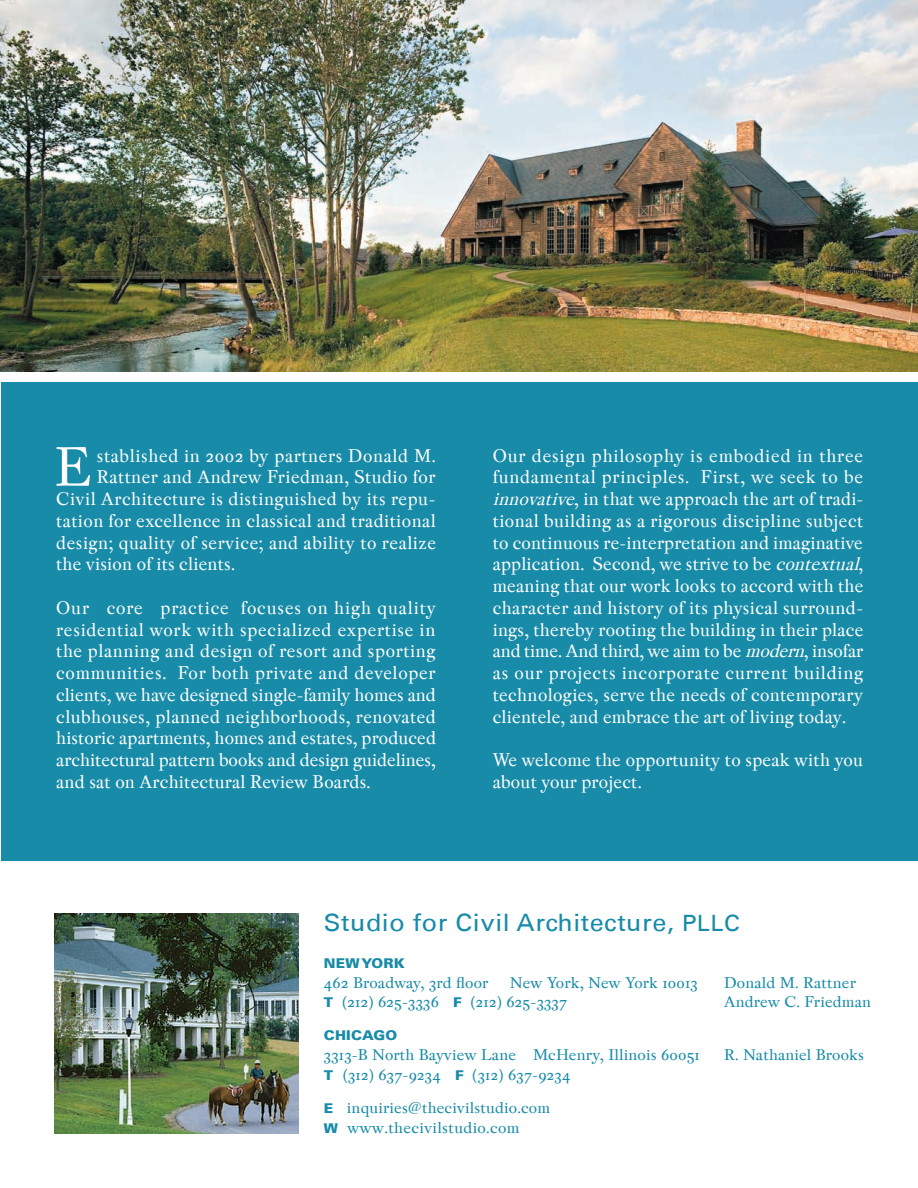
<style>
.page{position:relative;width:918px;height:1188px;background:#fff}
.page>*{position:absolute;margin:0;border:0;box-sizing:border-box;transform-origin:0 0}
.t1{font:58.5px "Pradell";color:#fff}
.t2{font:24px "Univers LT";letter-spacing:.02em;color:#178ba8;scale:1.05 1}
.t3{font:19.5px/21.8px "Pradell";letter-spacing:.02em;color:#fff;text-align:justify}
.t4{font:16.5px/19.8px "Pradell";letter-spacing:.01em;color:#178ba8;scale:1.05 1}
.t5{font:900 13.5px "Univers LT";letter-spacing:.01em;color:#178ba8;scale:1.05 1}
.s1{font-style:italic}
.s2{font-size:22.5px}
.s3{font-family:"Univers LT";font-weight:900;font-size:13.5px}
</style>
<div class="page">
<img style="left:1px;top:0;width:917px;height:372px">
<div style="left:1px;top:382px;width:917px;height:479px;background:#178ba8"></div>
<img style="left:54px;top:914px;width:244px;height:220px">
<h1 class="t1" style="left:55px;top:434px;width:38px">E</h1>
<p class="t3" style="left:493px;top:445px;width:373px">Our design philosophy is embodied in three fundamental principles. First, we seek to be <span class="s1">innovative</span>, in that we approach the art of tradi&shy;tional building as a rigorous discipline subject to continuous re-interpretation and imaginative application. Second, we strive to be <span class="s1">contextual</span>, meaning that our work looks to accord with the character and history of its physical surround&shy;ings, thereby rooting the building in their place and time. And third, we aim to be <span class="s1">modern</span>, insofar as our projects incorporate current building technologies, serve the needs of contemporary clientele, and embrace the art of living today.</p>
<p class="t3" style="left:493px;top:749px;width:372px">We welcome the opportunity to speak with you about your project.</p>
<p class="t3" style="left:97px;top:445px;width:341px">stablished in 2002 by partners Donald M.</p>
<p class="t3" style="left:97px;top:466px;width:340px">Rattner and Andrew Friedman, Studio for</p>
<p class="t3" style="left:56px;top:488px;width:381px">Civil Architecture is distinguished by its repu-</p>
<p class="t3" style="left:56px;top:510px;width:381px">tation for excellence in classical and traditional</p>
<p class="t3" style="left:56px;top:532px;width:381px">design; quality of service; and ability to realize</p>
<p class="t3" style="left:56px;top:553px;width:180px">the vision of its clients.</p>
<p class="t3" style="left:56px;top:597px;width:381px">Our core practice focuses on high quality residential work with specialized expertise in the planning and design of resort and sporting communities. For both private and developer clients, we have designed single-family homes and clubhouses, planned neighborhoods, renovated historic apartments, homes and estates, produced architectural pattern books and design guidelines, and sat on Architectural Review Boards.</p>
<p class="t2" style="left:324px;top:908px;width:398px">Studio for Civil Architecture, <span class="s2">PLLC</span></p>
<p class="t5" style="left:324px;top:955px;width:79px">NEW YORK</p>
<p class="t4" style="left:324px;top:973px;width:158px">462 Broadway, 3rd floor</p>
<p class="t4" style="left:324px;top:973px;width:357px;text-indent:186px">New York, New York 10013<br><span class="s3">T</span> (212) 625-3336 <span class="s3">F</span> (212) 625-3337</p>
<p class="t5" style="left:324px;top:1027px;width:71px">CHICAGO</p>
<p class="t4" style="left:324px;top:1045px;width:359px">3313-B North Bayview Lane McHenry, Illinois 60051<br><span class="s3">T</span> (312) 637-9234 <span class="s3">F</span> (312) 637-9234</p>
<p class="t4" style="left:324px;top:1098px;width:217px"><span class="s3">E</span> inquiries@thecivilstudio.com<br><span class="s3">W</span> www.thecivilstudio.com</p>
<p class="t4" style="left:724px;top:973px;width:141px">Donald M. Rattner<br>Andrew C. Friedman</p>
<p class="t4" style="left:724px;top:1045px;width:135px">R. Nathaniel Brooks</p>
</div>
